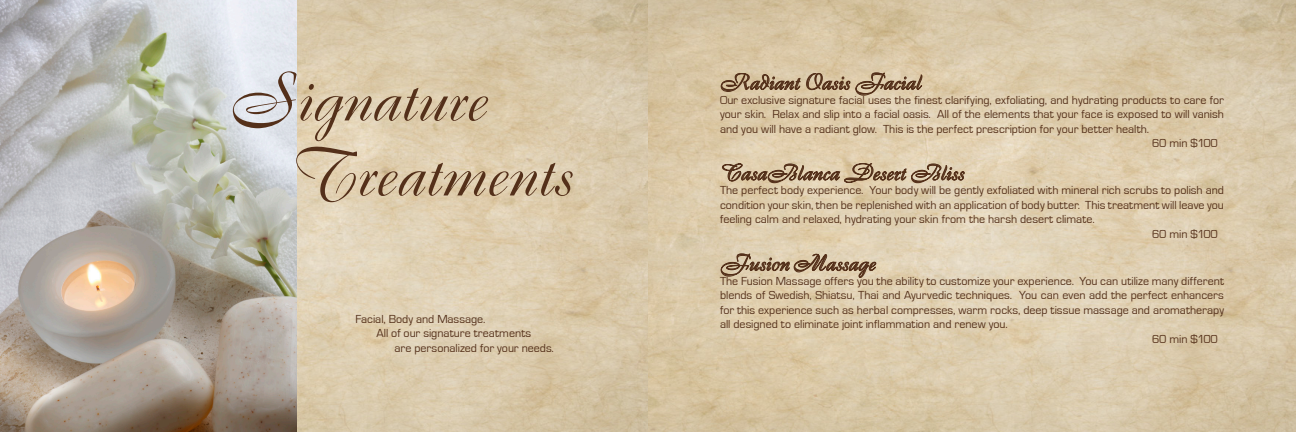
<style>
.page{position:relative;width:1296px;height:432px;background:#fff}
.page>*{position:absolute;margin:0;border:0;box-sizing:border-box;transform-origin:0 0}
.t1{font:65px "Boulevard";color:#54301a}
.t2{font:22px "Boulevard";color:#54301a}
.t3{font:12px/14.5px "Eurostile";color:#54301a;text-align:justify}
</style>
<div class="page">
<img style="left:297px;top:0;width:351px;height:432px">
<img style="left:648px;top:0;width:648px;height:432px">
<svg style="left:721px;top:72px;width:201px;height:24px;background:#b9a284"></svg>
<svg style="left:722px;top:163px;width:243px;height:20px;background:#b49d81"></svg>
<svg style="left:721px;top:253px;width:155px;height:25px;background:#bba68a"></svg>
<img style="left:0;top:0;width:297px;height:432px">
<p class="t1" style="left:229px;top:57px;width:259px">Signature</p>
<p class="t1" style="left:295px;top:132px;width:278px">Treatments</p>
<p class="t3" style="left:356px;top:312px;width:131px">Facial, Body and Massage.</p>
<p class="t3" style="left:376px;top:327px;width:156px">All of our signature treatments</p>
<p class="t3" style="left:394px;top:341px;width:161px">are personalized for your needs.</p>
<p class="t2" style="left:720px;top:68px;width:202px">Radiant Oasis Facial</p>
<p class="t3" style="left:720px;top:93px;width:505px">Our exclusive signature facial uses the finest clarifying, exfoliating, and hydrating products to care for your skin. Relax and slip into a facial oasis. All of the elements that your face is exposed to will vanish and you will have a radiant glow. This is the perfect prescription for your better health.</p>
<p class="t3" style="left:1152px;top:136px;width:67px">60 min $100</p>
<p class="t2" style="left:720px;top:158px;width:245px">CasaBlanca Desert Bliss</p>
<p class="t3" style="left:720px;top:183px;width:506px">The perfect body experience. Your body will be gently exfoliated with mineral rich scrubs to polish and condition your skin, then be replenished with an application of body butter. This treatment will leave you feeling calm and relaxed, hydrating your skin from the harsh desert climate.</p>
<p class="t3" style="left:1152px;top:227px;width:67px">60 min $100</p>
<p class="t2" style="left:720px;top:249px;width:157px">Fusion Massage</p>
<p class="t3" style="left:720px;top:274px;width:506px">The Fusion Massage offers you the ability to customize your experience. You can utilize many different blends of Swedish, Shiatsu, Thai and Ayurvedic techniques. You can even add the perfect enhancers for this experience such as herbal compresses, warm rocks, deep tissue massage and aromatherapy all designed to eliminate joint inflammation and renew you.</p>
<p class="t3" style="left:1152px;top:332px;width:67px">60 min $100</p>
</div>
